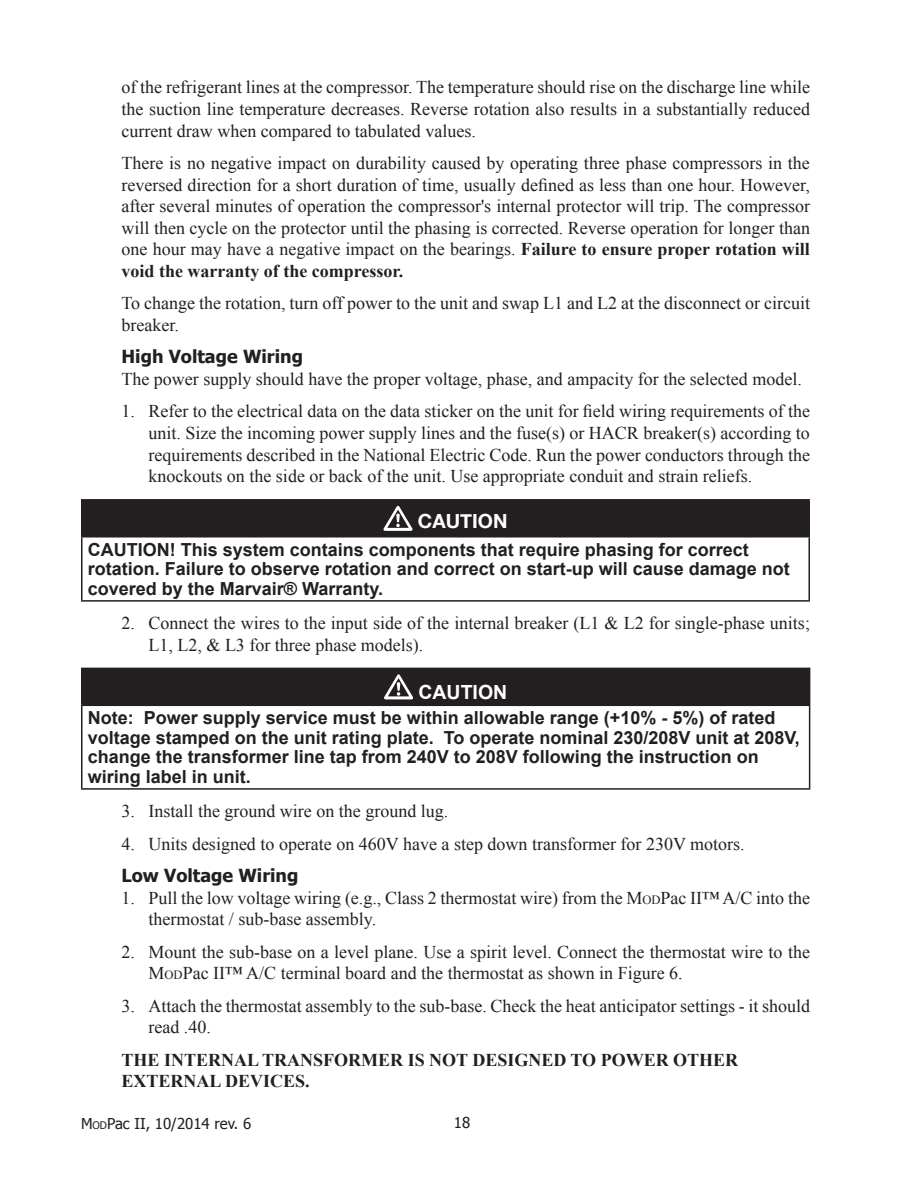
<style>
.page{position:relative;width:918px;height:1188px;background:#fff}
.page>*{position:absolute;margin:0;border:0;box-sizing:border-box;transform-origin:0 0}
.Warning{font:700 19.5px "Helvetica Neue";color:#fff}
.Warning-2{font:700 19.5px "Arial";color:#fff}
.Manual_Text_Tabs{font:18px/21.6px "Times New Roman";color:#231f20}
.Manual_Text{font:18px/21.6px "Times New Roman";color:#231f20;text-align:justify}
.Warningtext{font:700 18px/19.5px "Arial";color:#231f20}
.Manual_Text-2{font:700 18px/21.6px "Times New Roman";color:#231f20}
.Manual_Heading{font:700 18px "Tahoma";color:#231f20}
.t1{font:15px "Tahoma";color:#231f20}
.s1{font-weight:700}
.s2{font-size:12.6px}
.s3{font-size:10.5px}
</style>
<div class="page">
<div style="left:82px;top:500px;width:727px;height:37px;background:#231f20"></div>
<hr style="left:81px;top:499px;width:729px;height:2px;background:#231f20">
<hr style="left:81px;top:501px;width:1px;height:35px;background:#231f20">
<hr style="left:808px;top:501px;width:2px;height:35px;background:#231f20">
<hr style="left:81px;top:536px;width:729px;height:2px;background:#231f20">
<hr style="left:81px;top:538px;width:1px;height:62px;background:#231f20">
<hr style="left:808px;top:538px;width:2px;height:62px;background:#231f20">
<hr style="left:81px;top:600px;width:729px;height:2px;background:#231f20">
<svg style="left:384px;top:506px;width:29px;height:25px"></svg>
<div style="left:82px;top:668px;width:728px;height:37px;background:#231f20"></div>
<hr style="left:81px;top:668px;width:729px;height:1px;background:#231f20">
<hr style="left:81px;top:669px;width:1px;height:36px;background:#231f20">
<hr style="left:81px;top:705px;width:729px;height:1px;background:#231f20">
<hr style="left:81px;top:706px;width:1px;height:82px;background:#231f20">
<hr style="left:809px;top:706px;width:1px;height:82px;background:#231f20">
<hr style="left:81px;top:788px;width:729px;height:2px;background:#231f20">
<svg style="left:384px;top:674px;width:29px;height:25px"></svg>
<p class="Manual_Text" style="left:122px;top:76px;width:690px">of the refrigerant lines at the compressor. The temperature should rise on the discharge line while the suction line temperature decreases. Reverse rotation also results in a substantially reduced current draw when compared to tabulated values.</p>
<p class="Manual_Text" style="left:122px;top:152px;width:690px">There is no negative impact on durability caused by operating three phase compressors in the reversed direction for a short duration of time, usually defined as less than one hour. However, after several minutes of operation the compressor's internal protector will trip. The compressor will then cycle on the protector until the phasing is corrected. Reverse operation for longer than one hour may have a negative impact on the bearings. <span class="s1">Failure to ensure proper rotation will void the warranty of the compressor.</span></p>
<p class="Manual_Text" style="left:122px;top:292px;width:690px">To change the rotation, turn off power to the unit and swap L1 and L2 at the disconnect or circuit breaker.</p>
<p class="Manual_Heading" style="left:122px;top:344px;width:183px">High Voltage Wiring</p>
<p class="Manual_Text" style="left:122px;top:368px;width:682px">The power supply should have the proper voltage, phase, and ampacity for the selected model.</p>
<p class="Manual_Text_Tabs" style="left:148px;top:400px;width:663px;text-align:justify;text-indent:-27px">1. Refer to the electrical data on the data sticker on the unit for field wiring requirements of the unit. Size the incoming power supply lines and the fuse(s) or HACR breaker(s) according to requirements described in the National Electric Code. Run the power conductors through the knockouts on the side or back of the unit. Use appropriate conduit and strain reliefs.</p>
<p class="Warning" style="left:418px;top:506px;width:91px">CAUTION</p>
<p class="Warningtext" style="left:88px;top:540px;width:704px">CAUTION! This system contains components that require phasing for correct rotation. Failure to observe rotation and correct on start-up will cause damage not covered by the Marvair® Warranty.</p>
<p class="Manual_Text_Tabs" style="left:148px;top:612px;width:663px;text-indent:-27px">2. Connect the wires to the input side of the internal breaker (L1 &amp; L2 for single-phase units;<br>L1, L2, &amp; L3 for three phase models).</p>
<p class="Warning-2" style="left:418px;top:680px;width:90px">CAUTION</p>
<p class="Warningtext" style="left:88px;top:709px;width:714px">Note: Power supply service must be within allowable range (+10% - 5%) of rated voltage stamped on the unit rating plate. To operate nominal 230/208V unit at 208V, change the transformer line tap from 240V to 208V following the instruction on wiring label in unit.</p>
<p class="Manual_Text_Tabs" style="left:122px;top:800px;width:328px">3. Install the ground wire on the ground lug.</p>
<p class="Manual_Text_Tabs" style="left:122px;top:833px;width:625px">4. Units designed to operate on 460V have a step down transformer for 230V motors.</p>
<p class="Manual_Heading" style="left:122px;top:863px;width:178px">Low Voltage Wiring</p>
<p class="Manual_Text_Tabs" style="left:148px;top:887px;width:663px;text-indent:-27px">1. Pull the low voltage wiring (e.g., Class 2 thermostat wire) from the M<span class="s2">od</span>Pac II™ A/C into the thermostat / sub-base assembly.</p>
<p class="Manual_Text_Tabs" style="left:148px;top:941px;width:663px;text-indent:-27px">2. Mount the sub-base on a level plane. Use a spirit level. Connect the thermostat wire to the<br>M<span class="s2">od</span>Pac II™ A/C terminal board and the thermostat as shown in Figure 6.</p>
<p class="Manual_Text_Tabs" style="left:148px;top:995px;width:663px;text-indent:-27px">3. Attach the thermostat assembly to the sub-base. Check the heat anticipator settings - it should read .40.</p>
<p class="Manual_Text-2" style="left:122px;top:1048px;width:618px">THE INTERNAL TRANSFORMER IS NOT DESIGNED TO POWER OTHER<br>EXTERNAL DEVICES.</p>
<p class="t1" style="left:81px;top:1113px;width:172px">M<span class="s3">od</span>Pac II, 10/2014 rev. 6</p>
<p class="t1" style="left:454px;top:1112px;width:18px">18</p>
</div>
